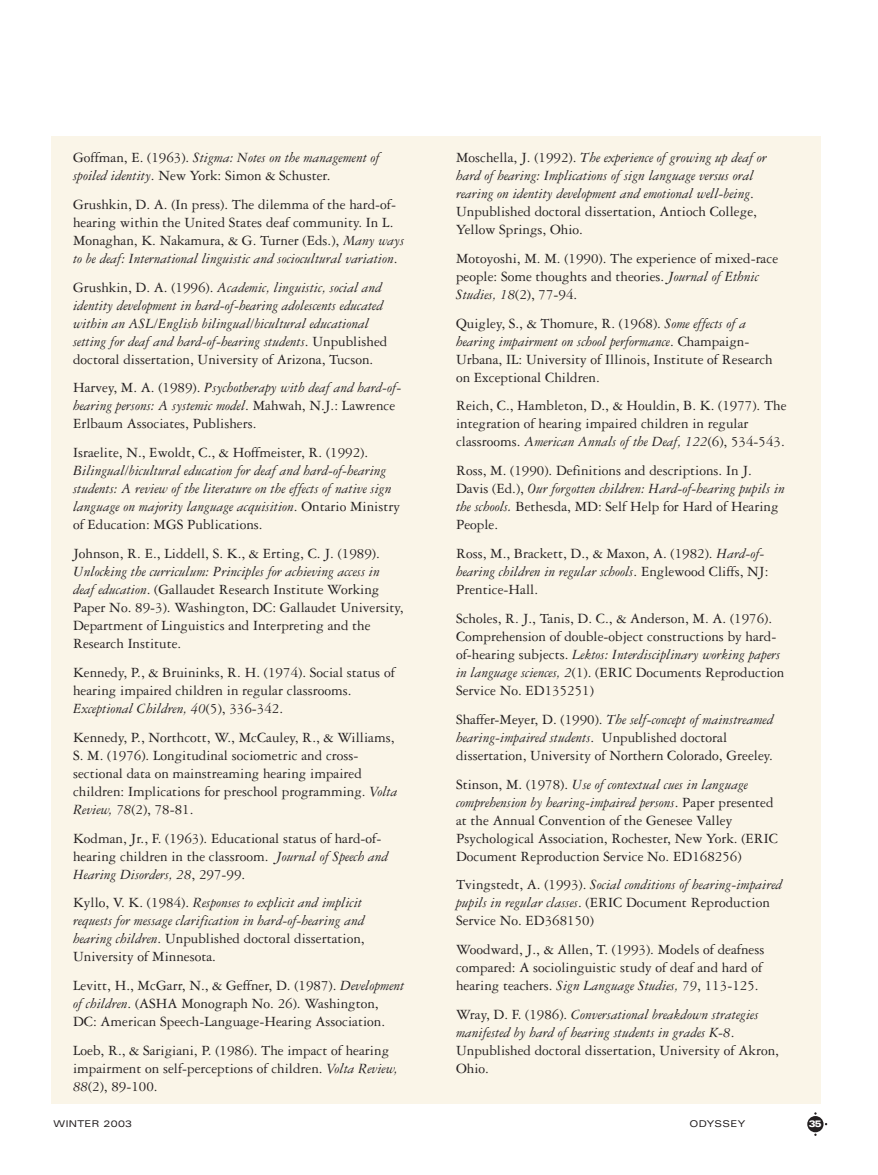
<style>
.page{position:relative;width:878px;height:1175px;background:#fff}
.page>*{position:absolute;margin:0;border:0;box-sizing:border-box;transform-origin:0 0}
.t1{font:15px/18px "Garamond Three";color:#231f20}
.t2{font:italic 15px/18px "Garamond Three";color:#231f20}
.t3{font:expanded 9.3px "Univers";letter-spacing:.035em;color:#231f20}
.t4{font:900 expanded 9.3px "Univers";color:#fff}
.s1{font-style:normal}
.s2{font-style:italic}
</style>
<div class="page">
<div style="left:51px;top:136px;width:769px;height:967px;background:#faf5e8"></div>
<div style="left:807px;top:1116px;width:16px;height:16px;background:#231f20;border-radius:50%"></div>
<p class="t2" style="left:73px;top:150px;width:308px"><span class="s1">Goffman, E. (1963).</span> Stigma: Notes on the management of spoiled identity<span class="s1">. New York: Simon &amp; Schuster.</span></p>
<p class="t1" style="left:73px;top:196px;width:333px">Grushkin, D. A. (In press). The dilemma of the hard-of&shy;hearing within the United States deaf community. In L.<br>Monaghan, K. Nakamura, &amp; G. Turner (Eds.), <span class="s2">Many ways to be deaf: International linguistic and sociocultural variation</span>.</p>
<p class="t2" style="left:73px;top:279px;width:316px"><span class="s1">Grushkin, D. A. (1996).</span> Academic, linguistic, social and identity development in hard-of-hearing adolescents educated within an ASL/English bilingual/bicultural educational setting for deaf and hard-of-hearing students<span class="s1">. Unpublished doctoral dissertation, University of Arizona, Tucson.</span></p>
<p class="t1" style="left:73px;top:380px;width:330px">Harvey, M. A. (1989). <span class="s2">Psychotherapy with deaf and hard-of&shy;hearing persons: A systemic model</span>. Mahwah, N.J.: Lawrence<br>Erlbaum Associates, Publishers.</p>
<p class="t1" style="left:73px;top:445px;width:296px">Israelite, N., Ewoldt, C., &amp; Hoffmeister, R. (1992).</p>
<p class="t2" style="left:73px;top:463px;width:328px">Bilingual/bicultural education for deaf and hard-of-hearing students: A review of the literature on the effects of native sign language on majority language acquisition<span class="s1">. Ontario Ministry of Education: MGS Publications.</span></p>
<p class="t1" style="left:73px;top:546px;width:308px">Johnson, R. E., Liddell, S. K., &amp; Erting, C. J. (1989).</p>
<p class="t1" style="left:73px;top:564px;width:332px"><span class="s2">Unlocking the curriculum: Principles for achieving access in deaf education</span>. (Gallaudet Research Institute Working Paper No. 89-3). Washington, DC: Gallaudet University, Department of Linguistics and Interpreting and the Research Institute.</p>
<p class="t1" style="left:73px;top:664px;width:323px">Kennedy, P., &amp; Bruininks, R. H. (1974). Social status of hearing impaired children in regular classrooms.<br><span class="s2">Exceptional Children, 40</span>(5), 336-342.</p>
<p class="t1" style="left:73px;top:729px;width:326px">Kennedy, P., Northcott, W., McCauley, R., &amp; Williams, S. M. (1976). Longitudinal sociometric and cross&shy;sectional data on mainstreaming hearing impaired children: Implications for preschool programming. <span class="s2">Volta Review, 78</span>(2), 78-81.</p>
<p class="t1" style="left:73px;top:830px;width:316px">Kodman, Jr., F. (1963). Educational status of hard-of&shy;hearing children in the classroom. <span class="s2">Journal of Speech and<br>Hearing Disorders, 28</span>, 297-99.</p>
<p class="t2" style="left:73px;top:895px;width:293px"><span class="s1">Kyllo, V. K. (1984).</span> Responses to explicit and implicit requests for message clarification in hard-of-hearing and hearing children<span class="s1">. Unpublished doctoral dissertation, University of Minnesota.</span></p>
<p class="t1" style="left:73px;top:978px;width:333px">Levitt, H., McGarr, N., &amp; Geffner, D. (1987). <span class="s2">Development of children</span>. (ASHA Monograph No. 26). Washington,<br>DC: American Speech-Language-Hearing Association.</p>
<p class="t1" style="left:73px;top:1042px;width:326px">Loeb, R., &amp; Sarigiani, P. (1986). The impact of hearing impairment on self-perceptions of children. <span class="s2">Volta Review,<br>88</span>(2), 89-100.</p>
<p class="t2" style="left:456px;top:150px;width:312px"><span class="s1">Moschella, J. (1992).</span> The experience of growing up deaf or hard of hearing: Implications of sign language versus oral rearing on identity development and emotional well-being<span class="s1">.<br>Unpublished doctoral dissertation, Antioch College, Yellow Springs, Ohio.</span></p>
<p class="t1" style="left:456px;top:250px;width:323px">Motoyoshi, M. M. (1990). The experience of mixed-race people: Some thoughts and theories. <span class="s2">Journal of Ethnic<br>Studies, 18</span>(2), 77-94.</p>
<p class="t1" style="left:456px;top:315px;width:318px">Quigley, S., &amp; Thomure, R. (1968). <span class="s2">Some effects of a hearing impairment on school performance</span>. Champaign-Urbana, IL: University of Illinois, Institute of Research on Exceptional Children.</p>
<p class="t1" style="left:456px;top:398px;width:332px">Reich, C., Hambleton, D., &amp; Houldin, B. K. (1977). The integration of hearing impaired children in regular classrooms. <span class="s2">American Annals of the Deaf, 122</span>(6), 534-543.</p>
<p class="t1" style="left:456px;top:463px;width:330px">Ross, M. (1990). Definitions and descriptions. In J.<br>Davis (Ed.), <span class="s2">Our forgotten children: Hard-of-hearing pupils in the schools.</span> Bethesda, MD: Self Help for Hard of Hearing People.</p>
<p class="t1" style="left:456px;top:546px;width:314px">Ross, M., Brackett, D., &amp; Maxon, A. (1982). <span class="s2">Hard-of&shy;hearing children in regular schools</span>. Englewood Cliffs, NJ:<br>Prentice-Hall.</p>
<p class="t1" style="left:456px;top:610px;width:330px">Scholes, R. J., Tanis, D. C., &amp; Anderson, M. A. (1976).<br>Comprehension of double-object constructions by hard&shy;of-hearing subjects. <span class="s2">Lektos: Interdisciplinary working papers in language sciences, 2</span>(1). (ERIC Documents Reproduction Service No. ED135251)</p>
<p class="t1" style="left:456px;top:711px;width:319px">Shaffer-Meyer, D. (1990). <span class="s2">The self-concept of mainstreamed hearing-impaired students</span>. Unpublished doctoral dissertation, University of Northern Colorado, Greeley.</p>
<p class="t1" style="left:456px;top:776px;width:323px">Stinson, M. (1978). <span class="s2">Use of contextual cues in language comprehension by hearing-impaired persons</span>. Paper presented at the Annual Convention of the Genesee Valley Psychological Association, Rochester, New York. (ERIC Document Reproduction Service No. ED168256)</p>
<p class="t1" style="left:456px;top:877px;width:328px">Tvingstedt, A. (1993). <span class="s2">Social conditions of hearing-impaired pupils in regular classes</span>. (ERIC Document Reproduction<br>Service No. ED368150)</p>
<p class="t1" style="left:456px;top:942px;width:310px">Woodward, J., &amp; Allen, T. (1993). Models of deafness compared: A sociolinguistic study of deaf and hard of hearing teachers. <span class="s2">Sign Language Studies, 79</span>, 113-125.</p>
<p class="t2" style="left:456px;top:1006px;width:324px"><span class="s1">Wray, D. F. (1986).</span> Conversational breakdown strategies manifested by hard of hearing students in grades K-8<span class="s1">.<br>Unpublished doctoral dissertation, University of Akron, Ohio.</span></p>
<p class="t3" style="left:54px;top:1120px;width:80px">WINTER 2003</p>
<p class="t3" style="left:689px;top:1120px;width:57px">ODYSSEY</p>
<p class="t4" style="left:809px;top:1120px;width:14px">35</p>
</div>
